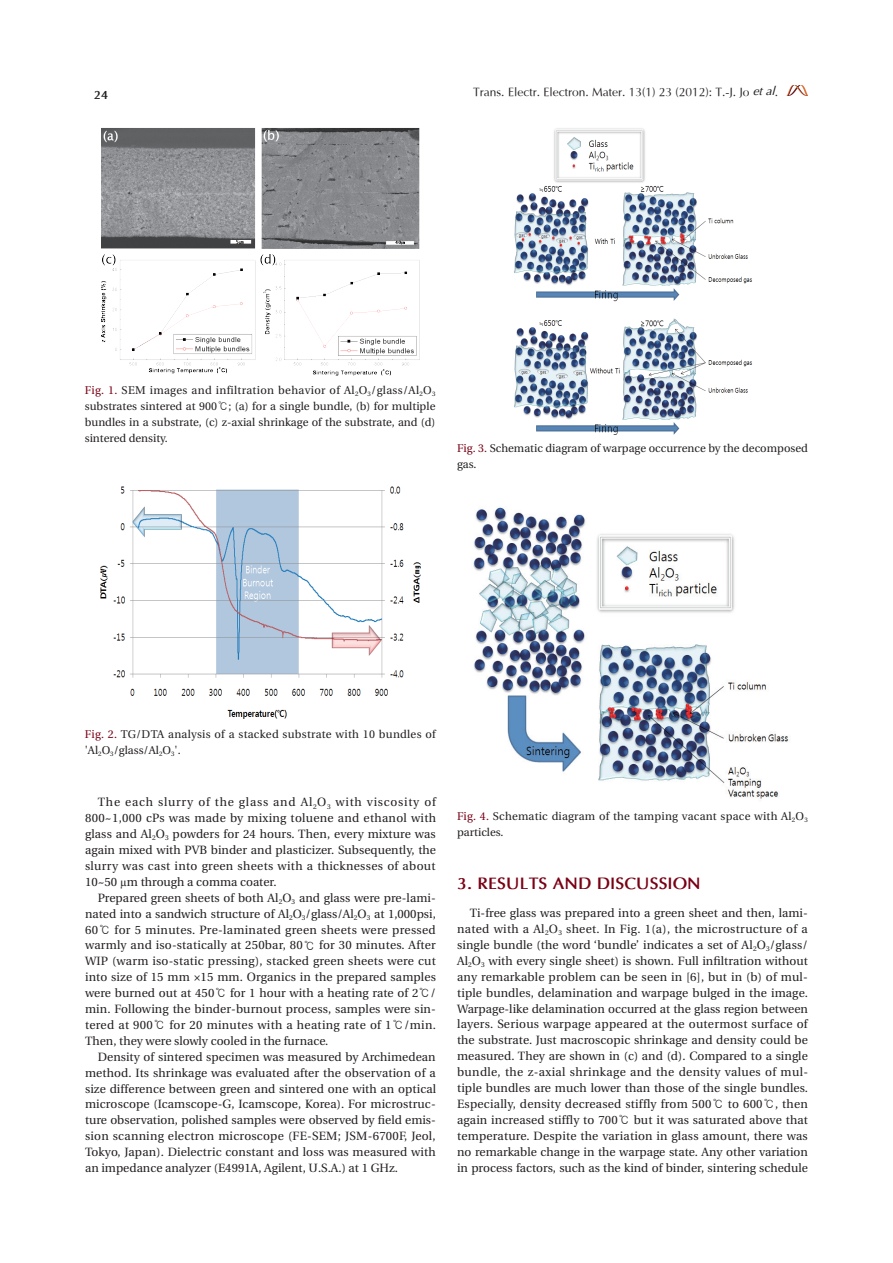
<style>
.page{position:relative;width:893px;height:1263px;background:#fff}
.page>*{position:absolute;margin:0;border:0;box-sizing:border-box;transform-origin:0 0}
.t1{font:700 16.5px "Optima";color:#790015}
.t2{font:12px/15.9px "Utopia";color:#231f20;text-align:justify}
.t3{font:12px "Optima";color:#231f20}
.t4{font:700 12px "Optima";color:#231f20}
.t5{font:11.25px/15.9px "Utopia";color:#231f20;text-align:justify}
.t6{font:11.25px/15.9px "Utopia";letter-spacing:.025em;color:#231f20}
.t7{font:11.25px/15.9px "Utopia";letter-spacing:.02em;color:#231f20}
.s1{font-style:italic}
.s2{color:#790015}
.s3{font-family:"Gulim"}
.s4{font-family:"Times New Roman"}
</style>
<div class="page">
<img style="left:787px;top:86px;width:21px;height:10px">
<img style="left:514px;top:128px;width:238px;height:306px">
<img style="left:101px;top:128px;width:319px;height:248px">
<img style="left:100px;top:486px;width:321px;height:233px">
<img style="left:473px;top:507px;width:316px;height:292px">
<p class="t4" style="left:94px;top:88px;width:16px">24</p>
<p class="t3" style="left:473px;top:84px;width:306px">Trans. Electr. Electron. Mater. 13(1) 23 (2012): T.-J. Jo <span class="s1">et al</span>.</p>
<p class="t5" style="left:85px;top:382px;width:352px"><span class="s2">Fig. 1.</span> SEM images and infiltration behavior of Al<sub>2</sub>O<sub>3</sub>/glass/Al<sub>2</sub>O<sub>3 </sub>substrates sintered at 900<span class="s3">℃</span>; (a) for a single bundle, (b) for multiple bundles in a substrate, (c) z-axial shrinkage of the substrate, and (d) sintered density.</p>
<p class="t5" style="left:457px;top:441px;width:352px"><span class="s2">Fig. 3.</span> Schematic diagram of warpage occurrence by the decomposed gas.</p>
<p class="t6" style="left:85px;top:726px;width:352px"><span class="s2">Fig. 2.</span> TG/DTA analysis of a stacked substrate with 10 bundles of 'Al<sub>2</sub>O<sub>3</sub>/glass/Al<sub>2</sub>O<sub>3</sub>'.</p>
<p class="t2" style="left:85px;top:794px;width:352px;text-indent:13px">The each slurry of the glass and Al<sub>2</sub>O<sub>3</sub> with viscosity of 800~1,000 cPs was made by mixing toluene and ethanol with glass and Al<sub>2</sub>O<sub>3</sub> powders for 24 hours. Then, every mixture was again mixed with PVB binder and plasticizer. Subsequently, the slurry was cast into green sheets with a thicknesses of about 10~50 <span class="s4">µ</span>m through a comma coater.</p>
<p class="t2" style="left:85px;top:890px;width:352px;text-indent:13px">Prepared green sheets of both Al<sub>2</sub>O<sub>3</sub> and glass were pre-lami&shy;nated into a sandwich structure of Al<sub>2</sub>O<sub>3</sub>/glass/Al<sub>2</sub>O<sub>3</sub> at 1,000psi, 60<span class="s3">℃</span> for 5 minutes. Pre-laminated green sheets were pressed warmly and iso-statically at 250bar, 80<span class="s3">℃</span> for 30 minutes. After WIP (warm iso-static pressing), stacked green sheets were cut into size of 15 mm ×15 mm. Organics in the prepared samples were burned out at 450<span class="s3">℃</span> for 1 hour with a heating rate of 2<span class="s3">℃</span>/ min. Following the binder-burnout process, samples were sin&shy;tered at 900<span class="s3">℃</span> for 20 minutes with a heating rate of 1<span class="s3">℃</span>/min.<br>Then, they were slowly cooled in the furnace.</p>
<p class="t2" style="left:85px;top:1049px;width:353px;text-indent:13px">Density of sintered specimen was measured by Archimedean method. Its shrinkage was evaluated after the observation of a size difference between green and sintered one with an optical microscope (Icamscope-G, Icamscope, Korea). For microstruc&shy;ture observation, polished samples were observed by field emis&shy;sion scanning electron microscope (FE-SEM; JSM-6700F, Jeol, Tokyo, Japan). Dielectric constant and loss was measured with an impedance analyzer (E4991A, Agilent, U.S.A.) at 1 GHz.</p>
<p class="t7" style="left:457px;top:808px;width:352px"><span class="s2">Fig. 4.</span> Schematic diagram of the tamping vacant space with Al<sub>2</sub>O<sub>3 </sub>particles.</p>
<h1 class="t1" style="left:457px;top:873px;width:245px">3. RESULTS AND DISCUSSION</h1>
<p class="t2" style="left:457px;top:905px;width:352px;text-indent:13px">Ti-free glass was prepared into a green sheet and then, lami&shy;nated with a Al<sub>2</sub>O<sub>3</sub> sheet. In Fig. 1(a), the microstructure of a single bundle (the word ‘bundle’ indicates a set of Al<sub>2</sub>O<sub>3</sub>/glass/ Al<sub>2</sub>O<sub>3</sub> with every single sheet) is shown. Full infiltration without any remarkable problem can be seen in [6], but in (b) of mul&shy;tiple bundles, delamination and warpage bulged in the image.<br>Warpage-like delamination occurred at the glass region between layers. Serious warpage appeared at the outermost surface of the substrate. Just macroscopic shrinkage and density could be measured. They are shown in (c) and (d). Compared to a single bundle, the z-axial shrinkage and the density values of mul&shy;tiple bundles are much lower than those of the single bundles.<br>Especially, density decreased stiffly from 500<span class="s3">℃</span> to 600<span class="s3">℃</span>, then again increased stiffly to 700<span class="s3">℃</span> but it was saturated above that temperature. Despite the variation in glass amount, there was no remarkable change in the warpage state. Any other variation in process factors, such as the kind of binder, sintering schedule</p>
</div>
